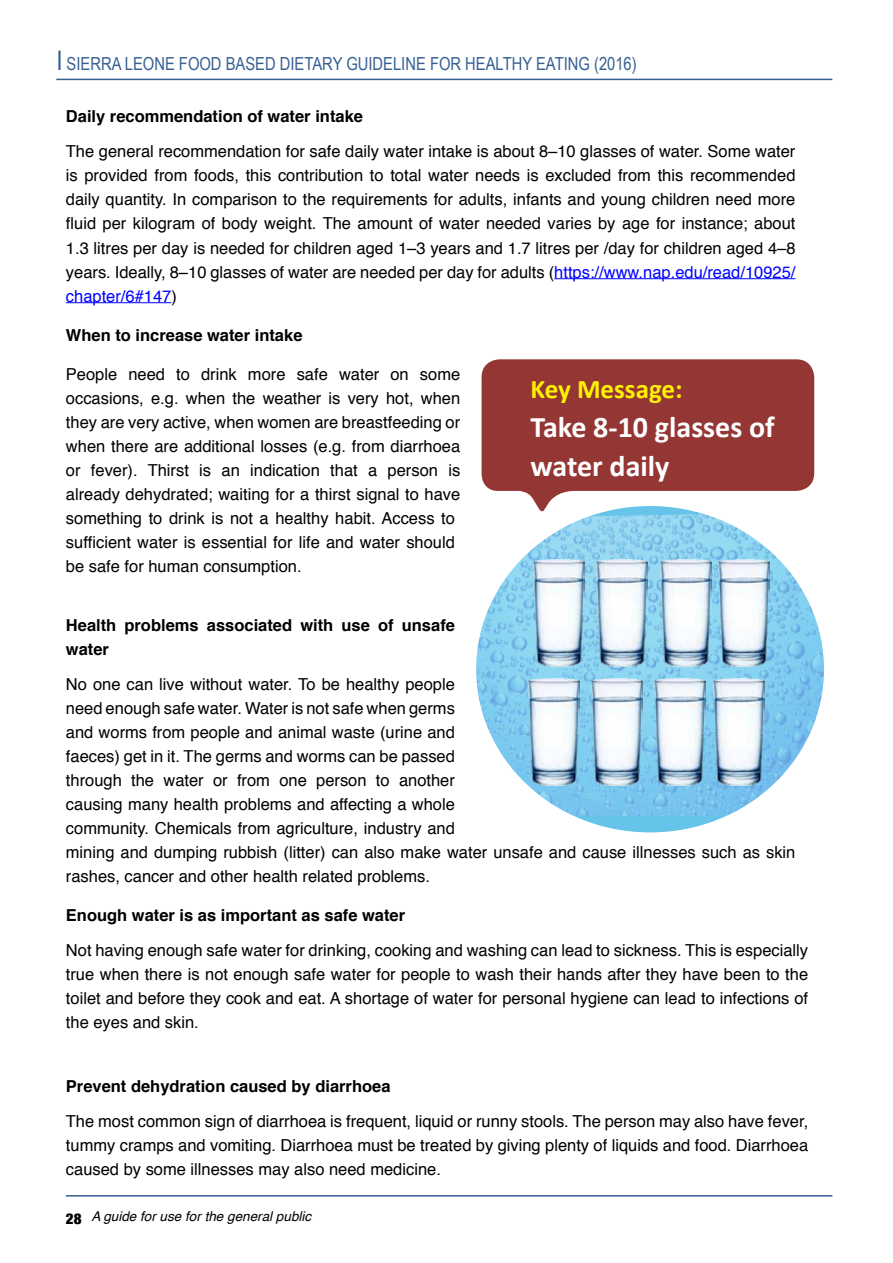
<style>
.page{position:relative;width:893px;height:1263px;background:#fff}
.page>*{position:absolute;margin:0;border:0;box-sizing:border-box;transform-origin:0 0}
.t1{font:700 30px/39px "Calibri";color:#fff}
.t2{font:700 27px "Calibri";color:#fff200}
.t3{font:18px "Arial Narrow";color:#365f92}
.t4{font:16.5px/24px "Helvetica";color:#000;text-align:justify}
.t5{font:700 16.5px/24px "Helvetica";color:#000}
.t6{font:italic 13.5px "Helvetica";color:#000}
.s1{font-size:27px}
.s2{color:#00f}
.s3{font-family:"Helvetica Neue";font-weight:900;font-style:normal;font-stretch:condensed;font-size:15px}
</style>
<div class="page">
<hr style="left:56px;top:79px;width:776px;height:1px;background:#365f92">
<hr style="left:66px;top:1195px;width:766px;height:1px;background:#365f92">
<svg style="left:482px;top:359px;width:332px;height:154px;background:#a15250"></svg>
<img style="left:476px;top:513px;width:348px;height:303px">
<img style="left:528px;top:678px;width:51px;height:107px">
<img style="left:592px;top:678px;width:50px;height:107px">
<img style="left:655px;top:678px;width:51px;height:107px">
<img style="left:714px;top:678px;width:51px;height:107px">
<img style="left:533px;top:559px;width:51px;height:107px">
<img style="left:597px;top:559px;width:51px;height:107px">
<img style="left:660px;top:559px;width:51px;height:107px">
<img style="left:719px;top:559px;width:51px;height:107px">
<hr style="left:554px;top:278px;width:241px;height:1px;background:#00f">
<hr style="left:66px;top:302px;width:105px;height:1px;background:#00f">
<p class="t3" style="left:56px;top:50px;width:582px"><span class="s1">I</span> SIERRA LEONE FOOD BASED DIETARY GUIDELINE FOR HEALTHY EATING (2016)</p>
<p class="t5" style="left:66px;top:105px;width:299px">Daily recommendation of water intake</p>
<p class="t4" style="left:66px;top:140px;width:731px">The general recommendation for safe daily water intake is about 8–10 glasses of water. Some water is provided from foods, this contribution to total water needs is excluded from this recommended daily quantity. In comparison to the requirements for adults, infants and young children need more fluid per kilogram of body weight. The amount of water needed varies by age for instance; about 1.3 litres per day is needed for children aged 1–3 years and 1.7 litres per /day for children aged 4–8 years. Ideally, 8–10 glasses of water are needed per day for adults (<span class="s2">https://www.nap.edu/read/10925/ chapter/6#147</span>)</p>
<p class="t5" style="left:66px;top:323px;width:238px">When to increase water intake</p>
<p class="t4" style="left:66px;top:362px;width:396px;text-align:left">People need to drink more safe water on some occasions, e.g. when the weather is very hot, when they are very active, when women are breastfeeding or when there are additional losses (e.g. from diarrhoea or fever). Thirst is an indication that a person is already dehydrated; waiting for a thirst signal to have something to drink is not a healthy habit. Access to sufficient water is essential for life and water should be safe for human consumption.</p>
<h2 class="t2" style="left:530px;top:372px;width:154px">Key Message:</h2>
<h1 class="t1" style="left:530px;top:407px;width:246px">Take 8-10 glasses of water daily</h1>
<p class="t5" style="left:66px;top:613px;width:391px">Health problems associated with use of unsafe water</p>
<p class="t4" style="left:66px;top:673px;width:731px;text-align:left">No one can live without water. To be healthy people<br>need enough safe water. Water is not safe when germs<br>and worms from people and animal waste (urine and<br>faeces) get in it. The germs and worms can be passed<br>through the water or from one person to another<br>causing many health problems and affecting a whole<br>community. Chemicals from agriculture, industry and<br>mining and dumping rubbish (litter) can also make water unsafe and cause illnesses such as skin rashes, cancer and other health related problems.</p>
<p class="t5" style="left:66px;top:903px;width:341px">Enough water is as important as safe water</p>
<p class="t4" style="left:66px;top:939px;width:744px">Not having enough safe water for drinking, cooking and washing can lead to sickness. This is especially true when there is not enough safe water for people to wash their hands after they have been to the toilet and before they cook and eat. A shortage of water for personal hygiene can lead to infections of the eyes and skin.</p>
<p class="t5" style="left:66px;top:1074px;width:326px">Prevent dehydration caused by diarrhoea</p>
<p class="t4" style="left:66px;top:1110px;width:744px">The most common sign of diarrhoea is frequent, liquid or runny stools. The person may also have fever, tummy cramps and vomiting. Diarrhoea must be treated by giving plenty of liquids and food. Diarrhoea caused by some illnesses may also need medicine.</p>
<p class="t6" style="left:66px;top:1205px;width:247px"><span class="s3">28</span> A guide for use for the general public</p>
</div>
